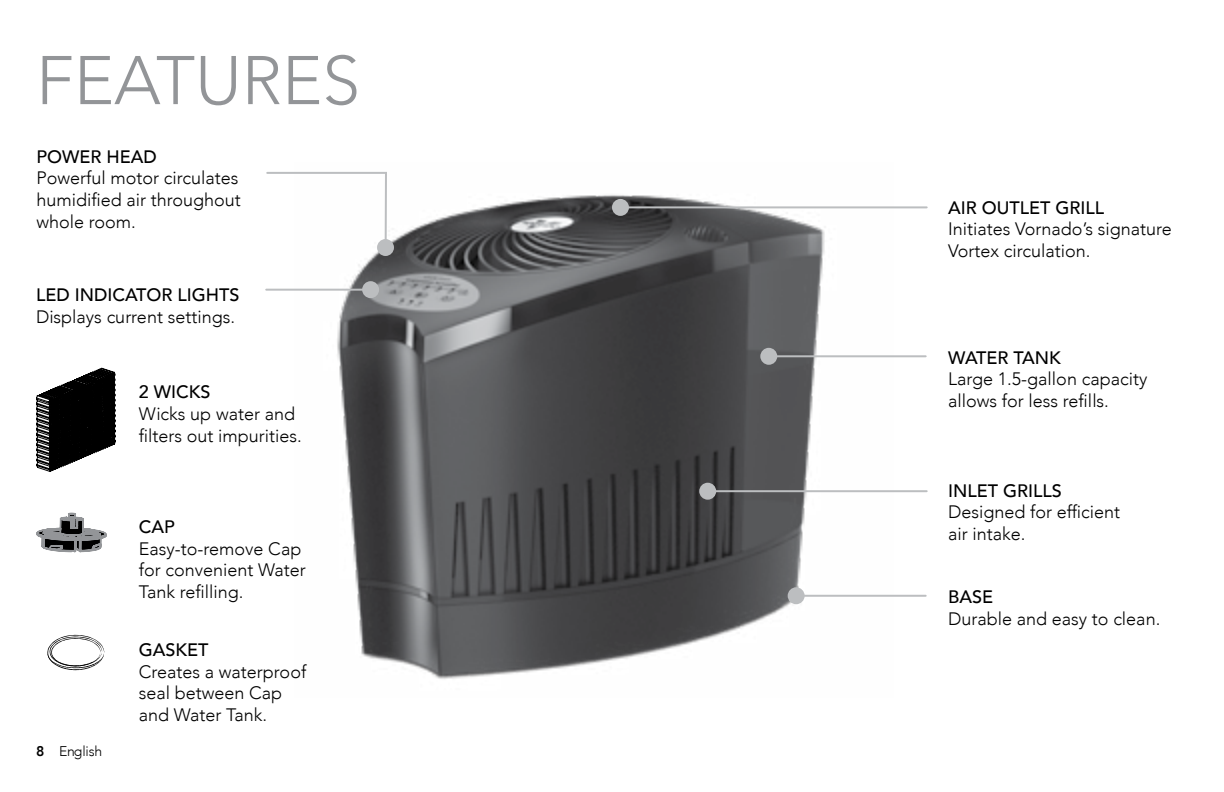
<style>
.page{position:relative;width:1224px;height:792px;background:#fff}
.page>*{position:absolute;margin:0;border:0;box-sizing:border-box;transform-origin:0 0}
.t1{font:300 68px "Avenir";color:#939598}
.t2{font:300 18px/21.6px "Avenir";color:#000}
.t3{font:500 18px "Avenir";color:#000}
.t4{font:300 14px "Avenir";letter-spacing:-.02em;color:#000}
.s1{font-weight:800}
</style>
<div class="page">
<img style="left:295px;top:195px;width:598px;height:484px">
<div style="left:760px;top:348px;width:17px;height:17px;background:#bcbec0;border-radius:50%"></div>
<hr style="left:777px;top:355px;width:149px;height:2px;background:#bcbec0">
<div style="left:377px;top:239px;width:17px;height:17px;background:#bcbec0;border-radius:50%"></div>
<svg style="left:266px;top:172px;width:122px;height:78px"></svg>
<div style="left:699px;top:483px;width:17px;height:17px;background:#bcbec0;border-radius:50%"></div>
<hr style="left:716px;top:490px;width:211px;height:2px;background:#bcbec0">
<div style="left:788px;top:587px;width:17px;height:17px;background:#bcbec0;border-radius:50%"></div>
<hr style="left:804px;top:595px;width:122px;height:2px;background:#bcbec0">
<svg style="left:36px;top:368px;width:80px;height:303px"></svg>
<div style="left:362px;top:281px;width:17px;height:17px;background:#bcbec0;border-radius:50%"></div>
<hr style="left:266px;top:289px;width:97px;height:2px;background:#bcbec0">
<div style="left:612px;top:199px;width:17px;height:17px;background:#bcbec0;border-radius:50%"></div>
<hr style="left:628px;top:206px;width:299px;height:2px;background:#bcbec0">
<h1 class="t1" style="left:36px;top:40px;width:326px">FEATURES</h1>
<p class="t3" style="left:36px;top:141px;width:122px">POWER HEAD</p>
<p class="t2" style="left:36px;top:167px;width:206px">Powerful motor circulates humidified air throughout whole room.</p>
<p class="t3" style="left:36px;top:279px;width:205px">LED INDICATOR LIGHTS</p>
<p class="t2" style="left:36px;top:306px;width:201px">Displays current settings.</p>
<p class="t3" style="left:139px;top:377px;width:73px">2 WICKS</p>
<p class="t2" style="left:139px;top:403px;width:165px">Wicks up water and filters out impurities.</p>
<p class="t3" style="left:139px;top:511px;width:38px">CAP</p>
<p class="t2" style="left:139px;top:538px;width:169px">Easy-to-remove Cap for convenient Water<br>Tank refilling.</p>
<p class="t4" style="left:36px;top:743px;width:68px"><span class="s1">8</span> English</p>
<p class="t3" style="left:139px;top:634px;width:71px">GASKET</p>
<p class="t2" style="left:139px;top:661px;width:169px">Creates a waterproof seal between Cap and Water Tank.</p>
<p class="t3" style="left:948px;top:192px;width:158px">AIR OUTLET GRILL</p>
<p class="t2" style="left:948px;top:218px;width:225px">Initiates Vornado’s signature<br>Vortex circulation.</p>
<p class="t3" style="left:948px;top:342px;width:114px">WATER TANK</p>
<p class="t2" style="left:948px;top:368px;width:201px">Large 1.5-gallon capacity allows for less refills.</p>
<p class="t3" style="left:948px;top:475px;width:115px">INLET GRILLS</p>
<p class="t2" style="left:948px;top:501px;width:174px">Designed for efficient air intake.</p>
<p class="t3" style="left:948px;top:581px;width:47px">BASE</p>
<p class="t2" style="left:948px;top:608px;width:214px">Durable and easy to clean.</p>
</div>
